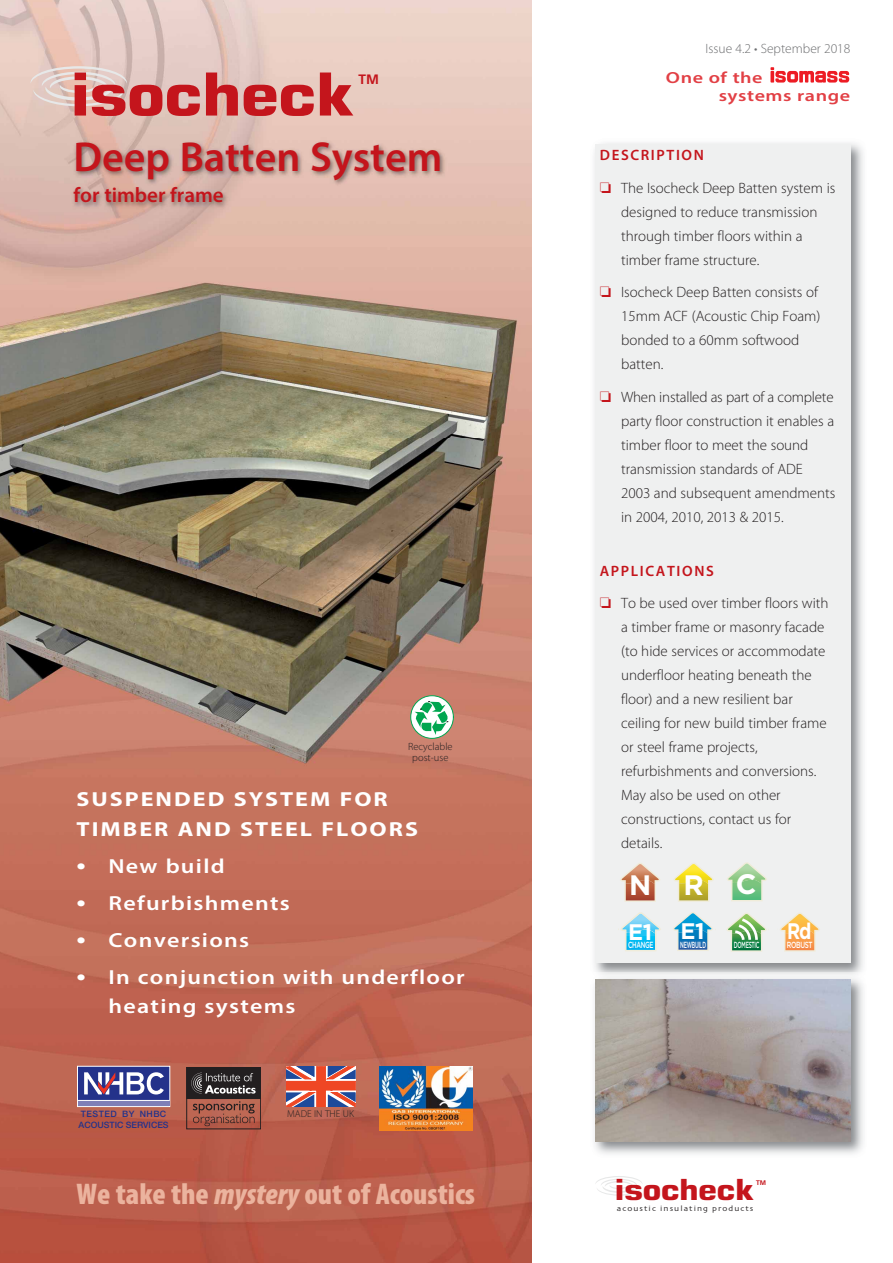
<style>
.page{position:relative;width:893px;height:1263px;background:#fff}
.page>*{position:absolute;margin:0;border:0;box-sizing:border-box;transform-origin:0 0}
.t1{font:700 59.25px "Square 721 BT";letter-spacing:-.025em;color:#c4151c;scale:1.16 1}
.t2{font:600 42px "Myriad Pro";color:#c4151c}
.t3{font:900 condensed 30px "Myriad Pro";color:#ebb39e}
.t4{font:700 29.1px "Square 721 BT";letter-spacing:-.025em;color:#c4151c;scale:1.16 1}
.t5{font:700 28.2px "Gotham";color:#fff}
.t6{font:700 22.5px "Gotham";color:#fff}
.t7{font:700 22.5px "Gotham";color:#fff;scale:.81 1}
.t8{font:600 21px "Myriad Pro";color:#c4151c}
.t9{font:600 20.4px/28.5px "Myriad Pro";letter-spacing:.055em;color:#fff;scale:1.18 1}
.t10{font:700 20.4px/30px "Myriad Pro";letter-spacing:.085em;color:#fff;scale:1.18 1}
.t11{font:600 16.05px "Myriad Pro";letter-spacing:.025em;color:#e24045;scale:1.25 1}
.t12{font:300 15px/24px "Myriad Pro";color:#231f20}
.t13{font:700 13.65px "Frutiger";color:#c4151c}
.t14{font:300 13.5px "Myriad Pro";color:#6d6e70}
.t15{font:300 10.5px/10.5px "Myriad Pro";color:#231f20;text-align:center}
.t16{font:300 9.9px "Myriad Pro";color:#231f20}
.t17{font:500 8.85px "Helvetica Neue";color:#24328a}
.t18{font:500 8.85px "Helvetica Neue";letter-spacing:.06em;color:#24328a}
.t19{font:500 8.85px "Gotham";letter-spacing:-.05em;color:#fff;scale:.54 1}
.t20{font:500 8.85px "Gotham";letter-spacing:-.05em;color:#fff;scale:.56 1}
.t21{font:500 8.85px "Gotham";letter-spacing:-.05em;color:#fff;scale:.67 1}
.t22{font:500 8.85px "Gotham";letter-spacing:-.05em;color:#fff;scale:.71 1}
.t23{font:7.8px "Skia";letter-spacing:.12em;color:#231f20;scale:1.12 1}
.t24{font:700 6.75px "Frutiger";color:#c4151c}
.s1{font-size:25.5px}
.s2{font-style:italic}
.s3{font-weight:600;color:#c4151c}
.s4{color:#c4151c}
</style>
<div class="page">
<img style="left:594px;top:143px;width:269px;height:1011px">
<div style="left:595px;top:145px;width:255px;height:818px;background:#eff0f0"></div>
<svg style="left:770px;top:67px;width:79px;height:16px"></svg>
<img style="left:0;top:0;width:531px;height:1263px">
<img style="left:595px;top:979px;width:255px;height:163px">
<img style="left:65px;top:79px;width:467px;height:358px">
<svg style="left:410px;top:695px;width:44px;height:44px"></svg>
<svg style="left:414px;top:701px;width:35px;height:34px"></svg>
<svg style="left:287px;top:1066px;width:68px;height:41px;background:#b87277"></svg>
<div style="left:77px;top:1066px;width:93px;height:40px;background:#24328a"></div>
<div style="left:77px;top:1066px;width:93px;height:41px;border:1px solid #fff"></div>
<div style="left:78px;top:1100px;width:91px;height:6px;background:#7f7fb7"></div>
<svg style="left:84px;top:1072px;width:80px;height:22px"></svg>
<hr style="left:78px;top:1100px;width:92px;height:1px;background:#fff">
<div style="left:186px;top:1067px;width:75px;height:62px;border:1px solid #231f20"></div>
<svg style="left:193px;top:1101px;width:62px;height:25px;background:#9b5647"></svg>
<div style="left:187px;top:1067px;width:74px;height:31px;background:#231f20"></div>
<div style="left:187px;top:1067px;width:74px;height:32px;border:1px solid #231f20"></div>
<svg style="left:191px;top:1073px;width:65px;height:20px"></svg>
<img style="left:379px;top:1066px;width:93px;height:64px">
<svg style="left:624px;top:863px;width:32px;height:39px"></svg>
<img style="left:620px;top:864px;width:40px;height:20px">
<img style="left:626px;top:879px;width:29px;height:21px">
<svg style="left:673px;top:863px;width:41px;height:39px"></svg>
<img style="left:674px;top:864px;width:39px;height:20px">
<img style="left:679px;top:879px;width:29px;height:21px">
<svg style="left:731px;top:862px;width:36px;height:39px"></svg>
<img style="left:727px;top:864px;width:39px;height:19px">
<img style="left:732px;top:878px;width:29px;height:22px">
<svg style="left:618px;top:912px;width:43px;height:39px"></svg>
<svg style="left:673px;top:912px;width:43px;height:39px"></svg>
<svg style="left:726px;top:913px;width:43px;height:39px"></svg>
<svg style="left:784px;top:912px;width:36px;height:40px"></svg>
<img style="left:780px;top:914px;width:39px;height:20px">
<img style="left:785px;top:929px;width:29px;height:21px">
<svg style="left:596px;top:1176px;width:46px;height:19px"></svg>
<svg style="left:31px;top:66px;width:96px;height:40px;background:#e3cdc6"></svg>
<h1 class="t1" style="left:70px;top:58px;width:246px">isocheck</h1>
<p class="t13" style="left:359px;top:71px;width:22px">TM</p>
<h2 class="t2" style="left:74px;top:141px;width:370px">Deep Batten System</h2>
<h3 class="t8" style="left:74px;top:187px;width:152px">for timber frame</h3>
<p class="t15" style="left:408px;top:742px;width:46px">Recyclable post-use</p>
<h3 class="t10" style="left:77px;top:784px;width:291px">SUSPENDED SYSTEM FOR<br>TIMBER AND STEEL FLOORS</h3>
<h3 class="t9" style="left:77px;top:854px;width:127px"><span class="s1">•</span> New build</h3>
<h3 class="t9" style="left:77px;top:891px;width:182px"><span class="s1">•</span> Refurbishments</h3>
<h3 class="t9" style="left:77px;top:928px;width:148px"><span class="s1">•</span> Conversions</h3>
<h3 class="t9" style="left:108px;top:965px;width:303px;text-indent:-32px"><span class="s1">•</span> In conjunction with underfloor heating systems</h3>
<p class="t18" style="left:81px;top:1111px;width:87px">TESTED BY NHBC</p>
<p class="t16" style="left:287px;top:1110px;width:68px">MADE IN THE UK</p>
<p class="t17" style="left:79px;top:1121px;width:92px">ACOUSTIC SERVICES</p>
<h3 class="t3" style="left:77px;top:1176px;width:400px">We take the <span class="s2">mystery</span> out of Acoustics</h3>
<p class="t14" style="left:706px;top:43px;width:146px">Issue 4.2 • September 2018</p>
<p class="t11" style="left:666px;top:72px;width:79px">One of the</p>
<p class="t11" style="left:719px;top:89px;width:107px">systems range</p>
<p class="t12" style="left:600px;top:140px;width:237px;line-height:32.5px"><span class="s3">DESCRIPTION<br></span><span class="s4">❏</span> The Isocheck Deep Batten system is</p>
<p class="t12" style="left:621px;top:201px;width:198px">designed to reduce transmission through timber floors within a timber frame structure.</p>
<p class="t12" style="left:621px;top:282px;width:201px;text-indent:-21px"><span class="s4">❏</span> Isocheck Deep Batten consists of<br>15mm ACF (Acoustic Chip Foam) bonded to a 60mm softwood batten.</p>
<p class="t12" style="left:621px;top:386px;width:216px;text-indent:-21px"><span class="s4">❏</span> When installed as part of a complete party floor construction it enables a timber floor to meet the sound transmission standards of ADE<br>2003 and subsequent amendments in 2004, 2010, 2013 &amp; 2015.</p>
<p class="t12" style="left:600px;top:556px;width:230px;line-height:32.5px"><span class="s3">APPLICATIONS<br></span><span class="s4">❏</span> To be used over timber floors with</p>
<p class="t12" style="left:621px;top:616px;width:207px">a timber frame or masonry facade (to hide services or accommodate underfloor heating beneath the floor) and a new resilient bar ceiling for new build timber frame or steel frame projects, refurbishments and conversions.<br>May also be used on other constructions, contact us for details.</p>
<h3 class="t5" style="left:629px;top:868px;width:129px">NRC</h3>
<h3 class="t6" style="left:628px;top:919px;width:26px">E1</h3>
<p class="t21" style="left:628px;top:942px;width:40px">CHANGE</p>
<h3 class="t6" style="left:681px;top:918px;width:26px">E1</h3>
<p class="t19" style="left:680px;top:941px;width:49px">NEWBUILD</p>
<p class="t20" style="left:734px;top:942px;width:47px">DOMESTIC</p>
<h3 class="t7" style="left:787px;top:918px;width:31px">Rd</h3>
<p class="t22" style="left:787px;top:941px;width:38px">ROBUST</p>
<h3 class="t4" style="left:615px;top:1172px;width:122px">isocheck</h3>
<p class="t24" style="left:756px;top:1178px;width:12px">TM</p>
<p class="t23" style="left:617px;top:1206px;width:123px">acoustic insulating products</p>
</div>
